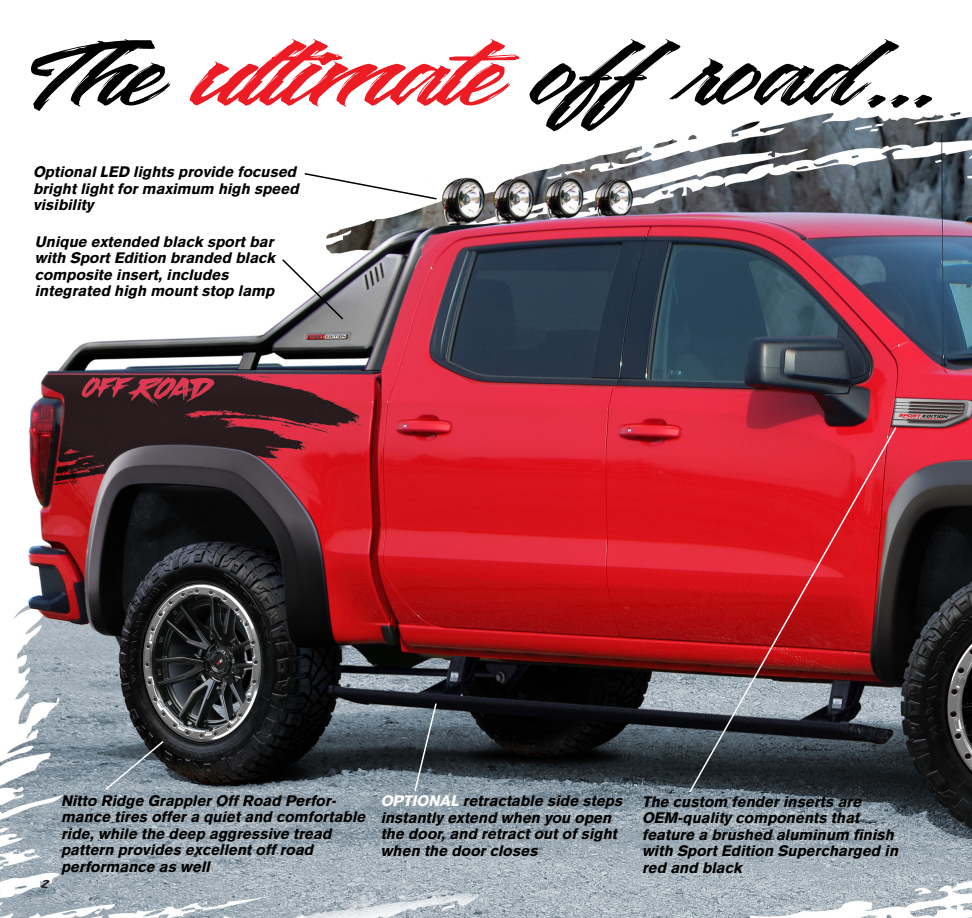
<style>
.page{position:relative;width:972px;height:918px;background:#fff}
.page>*{position:absolute;margin:0;border:0;box-sizing:border-box;transform-origin:0 0}
.t1{font:153.15px "Washington Basketball";color:#000;scale:1.33 1}
.t2{font:italic 900 15px/16.5px "Basic Commercial LT";color:#000}
.t3{font:11.4px "Rhinos rocks";color:#231f20;scale:2.02 1}
.s1{color:#ed1c24}
.s2{color:#fff}
</style>
<div class="page">
<img style="left:0;top:112px;width:972px;height:806px">
<svg style="left:413px;top:702px;width:25px;height:91px;background:#58636b"></svg>
<svg style="left:104px;top:739px;width:61px;height:53px;background:#74828c"></svg>
<svg style="left:303px;top:172px;width:135px;height:29px"></svg>
<svg style="left:281px;top:258px;width:64px;height:63px"></svg>
<svg style="left:688px;top:425px;width:210px;height:369px;background:#9c2c35"></svg>
<h1 class="t1" style="left:29px;top:-38px;width:682px">The <span class="s1">ultimate</span> off road...</h1>
<p class="t2" style="left:34px;top:164px;width:267px">Optional LED lights provide focused bright light for maximum high speed visibility</p>
<p class="t2" style="left:36px;top:233px;width:242px">Unique extended black sport bar with Sport Edition branded black composite insert, includes integrated high mount stop lamp</p>
<p class="t3" style="left:39px;top:875px;width:6px">2</p>
<p class="t2" style="left:62px;top:792px;width:306px">Nitto Ridge Grappler Off Road Perfor&shy;mance tires offer a quiet and comfortable ride, while the deep aggressive tread pattern provides excellent off road performance as well</p>
<p class="t2" style="left:382px;top:792px;width:243px"><span class="s2">OPTIONAL</span> retractable side steps instantly extend when you open the door, and retract out of sight when the door closes</p>
<p class="t2" style="left:643px;top:793px;width:258px">The custom fender inserts are<br>OEM-quality components that feature a brushed aluminum finish with Sport Edition Supercharged in red and black</p>
</div>
